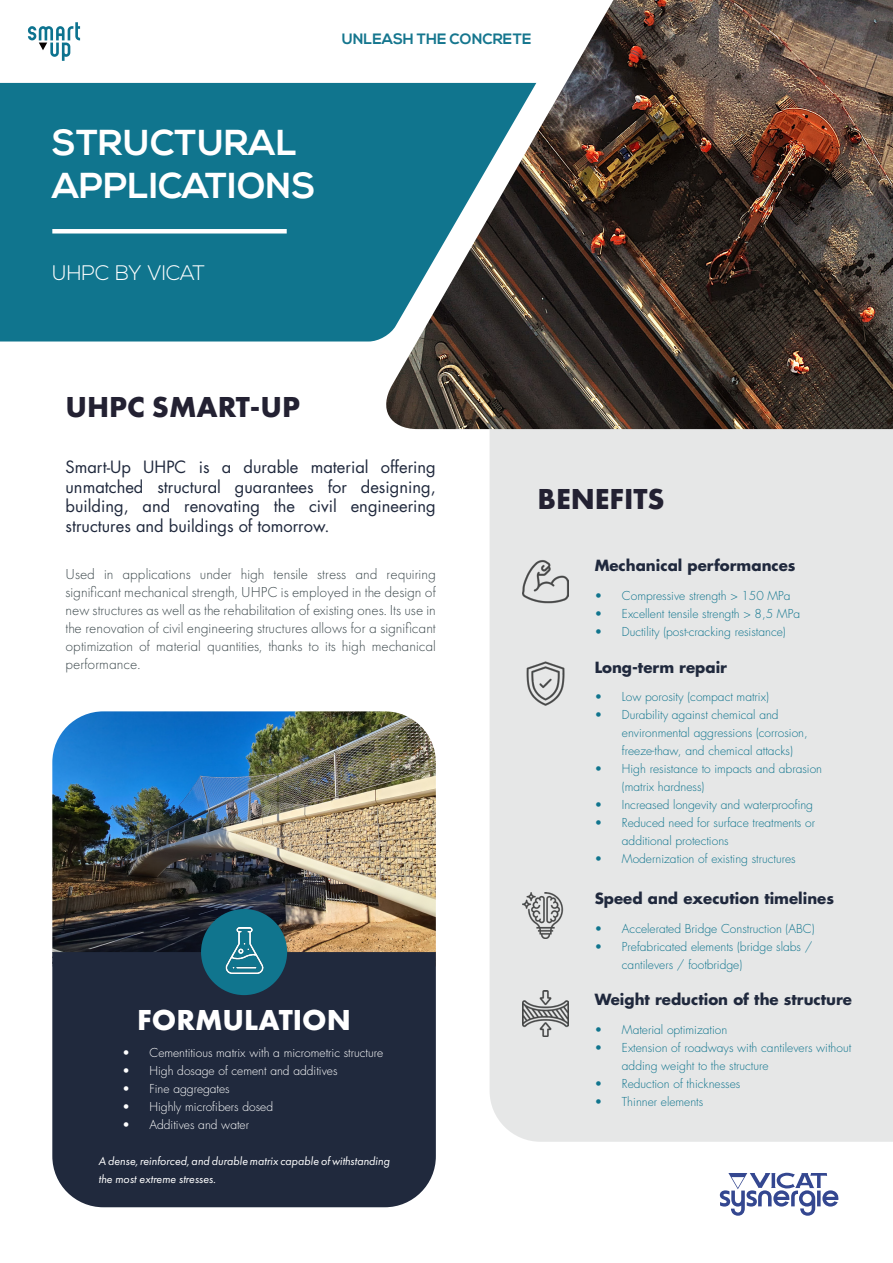
<style>
.page{position:relative;width:893px;height:1263px;background:#fff}
.page>*{position:absolute;margin:0;border:0;box-sizing:border-box;transform-origin:0 0}
.t1{font:700 36px "Nexa";color:#fff}
.t2{font:700 30px "Futura PT";color:#232132}
.t3{font:700 30px "Futura PT";color:#fff}
.t4{font:300 21px "Nexa";color:#fff}
.t5{font:16.5px/19.5px "Futura Std";color:#20293d;text-align:justify}
.t6{font:300 15px/18px "Futura PT";color:#3e4a4e;text-align:justify}
.t7{font:700 15px "Futura Std";color:#20293d}
.t8{font:700 15px "Nexa";color:#15768e}
.t9{font:300 12px/18px "Futura Std";color:#10758e}
.t10{font:300 12px "Futura Std";color:#fff}
.t11{font:italic 12px/18px "Futura PT";color:#fff}
</style>
<div class="page">
<img style="left:52px;top:711px;width:384px;height:241px">
<div style="left:490px;top:429px;width:403px;height:713px;background:#e6e7e7"></div>
<div style="left:0;top:83px;width:378px;height:258px;background:#10758e"></div>
<hr style="left:52px;top:229px;width:235px;height:4px;background:#fff">
<svg style="left:0;top:26px;width:378px;height:57px"></svg>
<img style="left:378px;top:0;width:515px;height:429px">
<svg style="left:28px;top:22px;width:52px;height:39px"></svg>
<img style="left:522px;top:559px;width:46px;height:46px">
<div style="left:52px;top:952px;width:384px;height:255px;background:#20293d"></div>
<div style="left:201px;top:909px;width:86px;height:86px;background:#10758e;border-radius:50%"></div>
<img style="left:225px;top:927px;width:39px;height:47px">
<img style="left:522px;top:991px;width:46px;height:46px">
<img style="left:522px;top:892px;width:46px;height:46px">
<svg style="left:720px;top:1173px;width:118px;height:43px"></svg>
<img style="left:522px;top:660px;width:46px;height:46px">
<p class="t8" style="left:342px;top:30px;width:191px">UNLEASH THE CONCRETE</p>
<p class="t1" style="left:52px;top:121px;width:246px">STRUCTURAL</p>
<p class="t1" style="left:52px;top:165px;width:265px">APPLICATIONS</p>
<p class="t4" style="left:52px;top:261px;width:155px">UHPC BY VICAT</p>
<p class="t2" style="left:66px;top:388px;width:236px">UHPC SMART-UP</p>
<p class="t5" style="left:66px;top:458px;width:372px">Smart-Up UHPC is a durable material offering unmatched structural guarantees for designing, building, and renovating the civil engineering structures and buildings of tomorrow.</p>
<p class="t6" style="left:66px;top:565px;width:372px">Used in applications under high tensile stress and requiring significant mechanical strength, UHPC is employed in the design of new structures as well as the rehabilitation of existing ones. Its use in the renovation of civil engineering structures allows for a significant optimization of material quantities, thanks to its high mechanical performance.</p>
<p class="t3" style="left:137px;top:1000px;width:215px">FORMULATION</p>
<p class="t10" style="left:122px;top:1045px;width:262px">• Cementitious matrix with a micrometric structure</p>
<p class="t10" style="left:122px;top:1063px;width:217px">• High dosage of cement and additives</p>
<p class="t10" style="left:122px;top:1081px;width:109px">• Fine aggregates</p>
<p class="t10" style="left:122px;top:1099px;width:152px">• Highly microfibers dosed</p>
<p class="t10" style="left:122px;top:1117px;width:128px">• Additives and water</p>
<p class="t11" style="left:98px;top:1152px;width:293px">A dense, reinforced, and durable matrix capable of withstanding the most extreme stresses.</p>
<p class="t2" style="left:537px;top:479px;width:129px">BENEFITS</p>
<p class="t7" style="left:595px;top:555px;width:202px">Mechanical performances</p>
<p class="t9" style="left:595px;top:587px;width:197px">• Compressive strength &gt; 150 MPa</p>
<p class="t9" style="left:595px;top:605px;width:207px">• Excellent tensile strength &gt; 8,5 MPa</p>
<p class="t9" style="left:595px;top:623px;width:192px">• Ductility (post-cracking resistance)</p>
<p class="t7" style="left:595px;top:657px;width:134px">Long-term repair</p>
<p class="t9" style="left:595px;top:688px;width:175px">• Low porosity (compact matrix)</p>
<p class="t9" style="left:622px;top:706px;width:187px;text-indent:-27px">• Durability against chemical and environmental aggressions (corrosion, freeze-thaw, and chemical attacks)</p>
<p class="t9" style="left:622px;top:760px;width:202px;text-indent:-27px">• High resistance to impacts and abrasion (matrix hardness)</p>
<p class="t9" style="left:595px;top:796px;width:220px">• Increased longevity and waterproofing</p>
<p class="t9" style="left:622px;top:814px;width:195px;text-indent:-27px">• Reduced need for surface treatments or additional protections</p>
<p class="t9" style="left:595px;top:850px;width:202px">• Modernization of existing structures</p>
<p class="t7" style="left:595px;top:889px;width:241px">Speed and execution timelines</p>
<p class="t9" style="left:595px;top:920px;width:221px">• Accelerated Bridge Construction (ABC)</p>
<p class="t9" style="left:622px;top:938px;width:192px;text-indent:-27px">• Prefabricated elements (bridge slabs / cantilevers / footbridge)</p>
<p class="t7" style="left:595px;top:989px;width:259px">Weight reduction of the structure</p>
<p class="t9" style="left:595px;top:1021px;width:134px">• Material optimization</p>
<p class="t9" style="left:622px;top:1039px;width:231px;text-indent:-27px">• Extension of roadways with cantilevers without adding weight to the structure</p>
<p class="t9" style="left:595px;top:1075px;width:147px">• Reduction of thicknesses</p>
<p class="t9" style="left:595px;top:1093px;width:110px">• Thinner elements</p>
</div>
